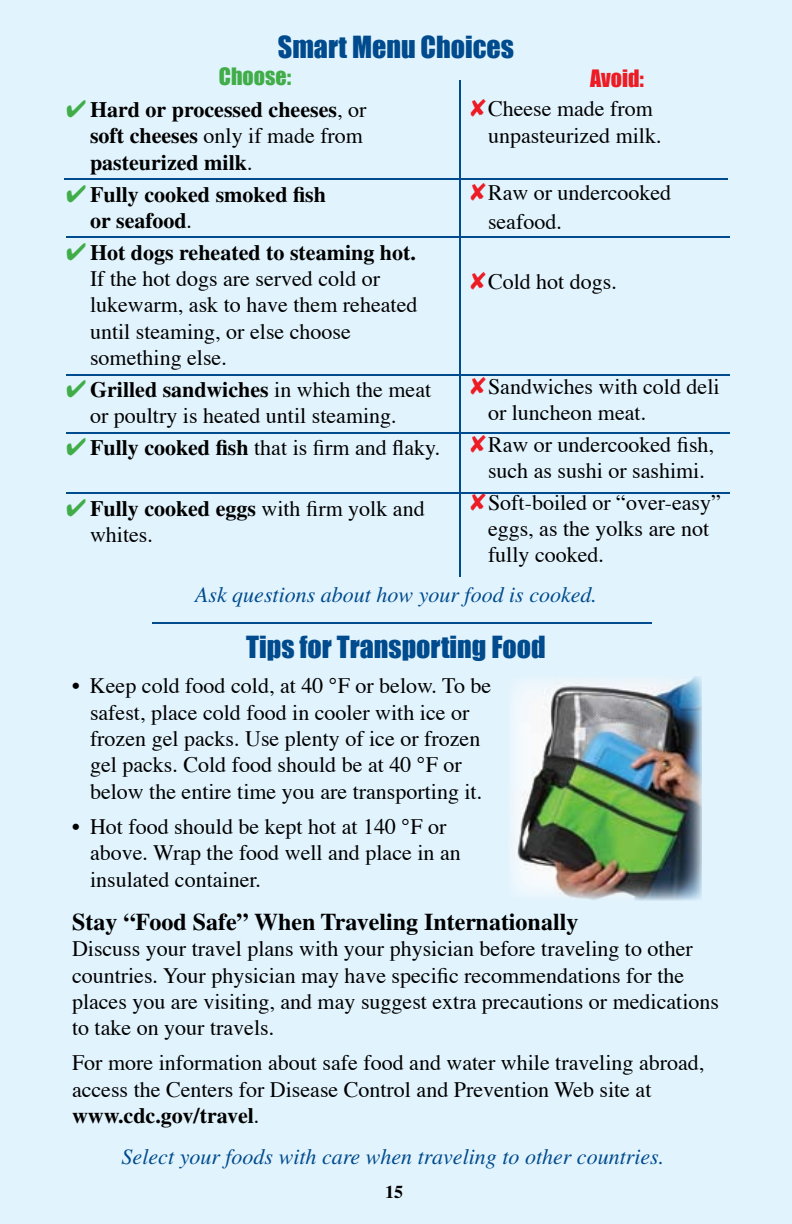
<style>
.page{position:relative;width:792px;height:1224px;background:#e1f3fd}
.page>*{position:absolute;margin:0;border:0;box-sizing:border-box;transform-origin:0 0}
.t1{font:28px "Impact";color:#004b8d}
.t2{font:700 24px "Times";color:#000}
.t3{font:22px/26.4px "Times";color:#000}
.t4{font:700 22px/26.4px "Times";color:#000}
.t5{font:italic 22px "Times";color:#004b8d}
.t6{font:22px "Impact";color:#41ad49}
.t7{font:22px "Impact";color:#ed1c24}
.t8{font:700 18px "Times";color:#000}
.s1{color:#41ad49}
.s2{font-weight:400}
.s3{font-weight:700}
</style>
<div class="page">
<img style="left:511px;top:676px;width:191px;height:225px">
<hr style="left:152px;top:622px;width:500px;height:2px;background:#004b8d">
<hr style="left:459px;top:80px;width:2px;height:497px;background:#004b8d">
<hr style="left:66px;top:236px;width:664px;height:2px;background:#004b8d">
<hr style="left:66px;top:374px;width:664px;height:2px;background:#004b8d">
<hr style="left:66px;top:432px;width:664px;height:2px;background:#004b8d">
<hr style="left:66px;top:492px;width:664px;height:2px;background:#004b8d">
<hr style="left:64px;top:178px;width:664px;height:2px;background:#004b8d">
<p class="t1" style="left:278px;top:30px;width:238px">Smart Menu Choices</p>
<p class="t6" style="left:219px;top:63px;width:74px">Choose:</p>
<p class="t4" style="left:90px;top:96px;width:278px;text-indent:-24px"><span class="s1">✔</span> Hard or processed cheeses<span class="s2">, or </span>soft cheeses <span class="s2">only if made from </span>pasteurized milk<span class="s2">.</span></p>
<p class="t4" style="left:90px;top:180px;width:238px;text-indent:-24px"><span class="s1">✔</span> Fully cooked smoked fish or seafood<span class="s2">.</span></p>
<p class="t3" style="left:90px;top:237px;width:329px;text-indent:-24px"><span class="s1">✔</span> <span class="s3">Hot dogs reheated to steaming hot.<br></span>If the hot dogs are served cold or lukewarm, ask to have them reheated until steaming, or else choose something else.</p>
<p class="t3" style="left:66px;top:374px;width:367px;text-align:center"><span class="s1">✔</span> <span class="s3">Grilled sandwiches</span> in which the meat or poultry is heated until steaming.</p>
<p class="t3" style="left:66px;top:433px;width:376px"><span class="s1">✔</span> <span class="s3">Fully cooked fish</span> that is firm and flaky.</p>
<p class="t3" style="left:90px;top:493px;width:336px;text-indent:-24px"><span class="s1">✔</span> <span class="s3">Fully cooked eggs</span> with firm yolk and whites.</p>
<p class="t7" style="left:590px;top:65px;width:55px">Avoid:</p>
<p class="t3" style="left:488px;top:94px;width:175px">Cheese made from unpasteurized milk.</p>
<p class="t3" style="left:488px;top:176px;width:185px;line-height:28.8px">Raw or undercooked seafood.</p>
<p class="t3" style="left:488px;top:267px;width:130px">Cold hot dogs.</p>
<p class="t3" style="left:488px;top:371px;width:233px">Sandwiches with cold deli or luncheon meat.</p>
<p class="t3" style="left:488px;top:429px;width:228px">Raw or undercooked fish, such as sushi or sashimi.</p>
<p class="t3" style="left:488px;top:488px;width:234px">Soft-boiled or “over-easy” eggs, as the yolks are not fully cooked.</p>
<p class="t5" style="left:195px;top:583px;width:403px">Ask questions about how your food is cooked.</p>
<p class="t1" style="left:246px;top:630px;width:301px">Tips for Transporting Food</p>
<p class="t3" style="left:72px;top:671px;width:421px;text-align:center">• Keep cold food cold, at 40 °F or below. To be safest, place cold food in cooler with ice or frozen gel packs. Use plenty of ice or frozen gel packs. Cold food should be at 40 °F or below the entire time you are transporting it.</p>
<p class="t3" style="left:90px;top:811px;width:372px;text-indent:-18px">• Hot food should be kept hot at 140 °F or above. Wrap the food well and place in an insulated container.</p>
<p class="t2" style="left:72px;top:907px;width:508px">Stay “Food Safe” When Traveling Internationally</p>
<p class="t3" style="left:72px;top:934px;width:649px">Discuss your travel plans with your physician before traveling to other countries. Your physician may have specific recommendations for the places you are visiting, and may suggest extra precautions or medications to take on your travels.</p>
<p class="t3" style="left:72px;top:1048px;width:634px">For more information about safe food and water while traveling abroad, access the Centers for Disease Control and Prevention Web site at <span class="s3">www.cdc.gov/travel</span>.</p>
<p class="t5" style="left:122px;top:1145px;width:544px">Select your foods with care when traveling to other countries.</p>
<p class="t8" style="left:385px;top:1181px;width:19px">15</p>
</div>
